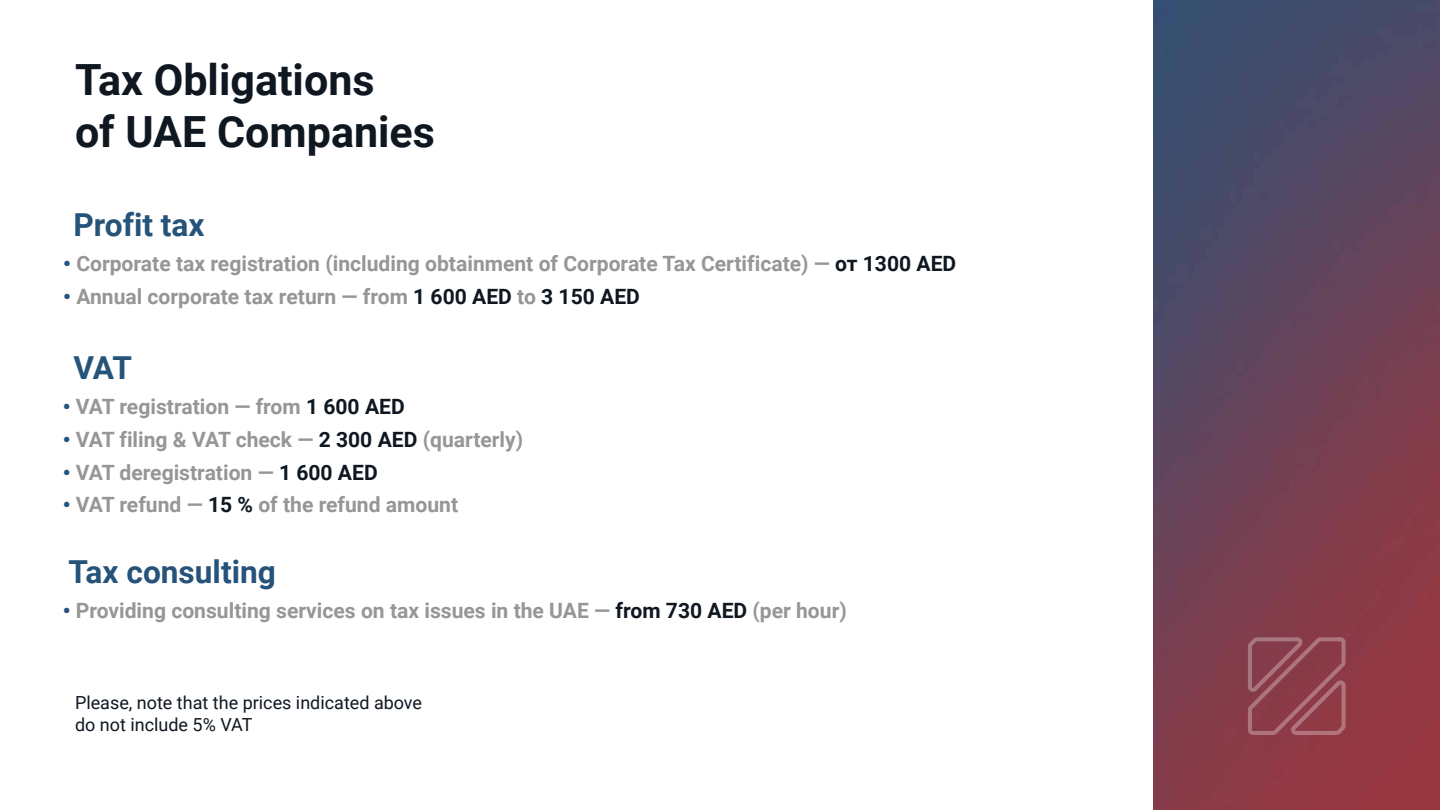
<style>
.page{position:relative;width:1440px;height:810px;background:#fff}
.page>*{position:absolute;margin:0;border:0;box-sizing:border-box;transform-origin:0 0}
.t1{font:700 43.05px/51.6px "Roboto";color:#0f1721}
.t2{font:700 31.65px "Roboto";color:#26537a}
.t3{font:700 21.08px "Roboto";color:#969696}
.t4{font:18px/21.6px "Roboto";color:#0f1721}
.s1{font-weight:900;color:#26537a}
.s2{color:#0f1721}
</style>
<div class="page">
<img style="left:1154px;top:0;width:286px;height:810px">
<svg style="left:1248px;top:637px;width:98px;height:98px;background:#924955"></svg>
<h1 class="t1" style="left:75px;top:55px;width:362px">Tax Obligations<br>of UAE Companies</h1>
<h2 class="t2" style="left:73px;top:206px;width:133px">Profit tax</h2>
<p class="t3" style="left:63px;top:251px;width:895px"><span class="s1">•</span> Corporate tax registration (including obtainment of Corporate Tax Certificate) — <span class="s2">от 1300 AED</span></p>
<p class="t3" style="left:63px;top:284px;width:578px"><span class="s1">•</span> Annual corporate tax return — from <span class="s2">1 600 AED</span> to <span class="s2">3 150 AED</span></p>
<h2 class="t2" style="left:73px;top:349px;width:60px">VAT</h2>
<p class="t3" style="left:63px;top:394px;width:344px"><span class="s1">•</span> VAT registration — from <span class="s2">1 600 AED</span></p>
<p class="t3" style="left:63px;top:427px;width:462px"><span class="s1">•</span> VAT filing &amp; VAT check — <span class="s2">2 300 AED</span> (quarterly)</p>
<p class="t3" style="left:63px;top:460px;width:316px"><span class="s1">•</span> VAT deregistration — <span class="s2">1 600 AED</span></p>
<p class="t3" style="left:63px;top:493px;width:397px"><span class="s1">•</span> VAT refund — <span class="s2">15 %</span> of the refund amount</p>
<h2 class="t2" style="left:69px;top:553px;width:209px">Tax consulting</h2>
<p class="t3" style="left:63px;top:598px;width:786px"><span class="s1">•</span> Providing consulting services on tax issues in the UAE — <span class="s2">from 730 AED</span> (per hour)</p>
<p class="t4" style="left:75px;top:692px;width:349px">Please, note that the prices indicated above do not include 5% VAT</p>
</div>
